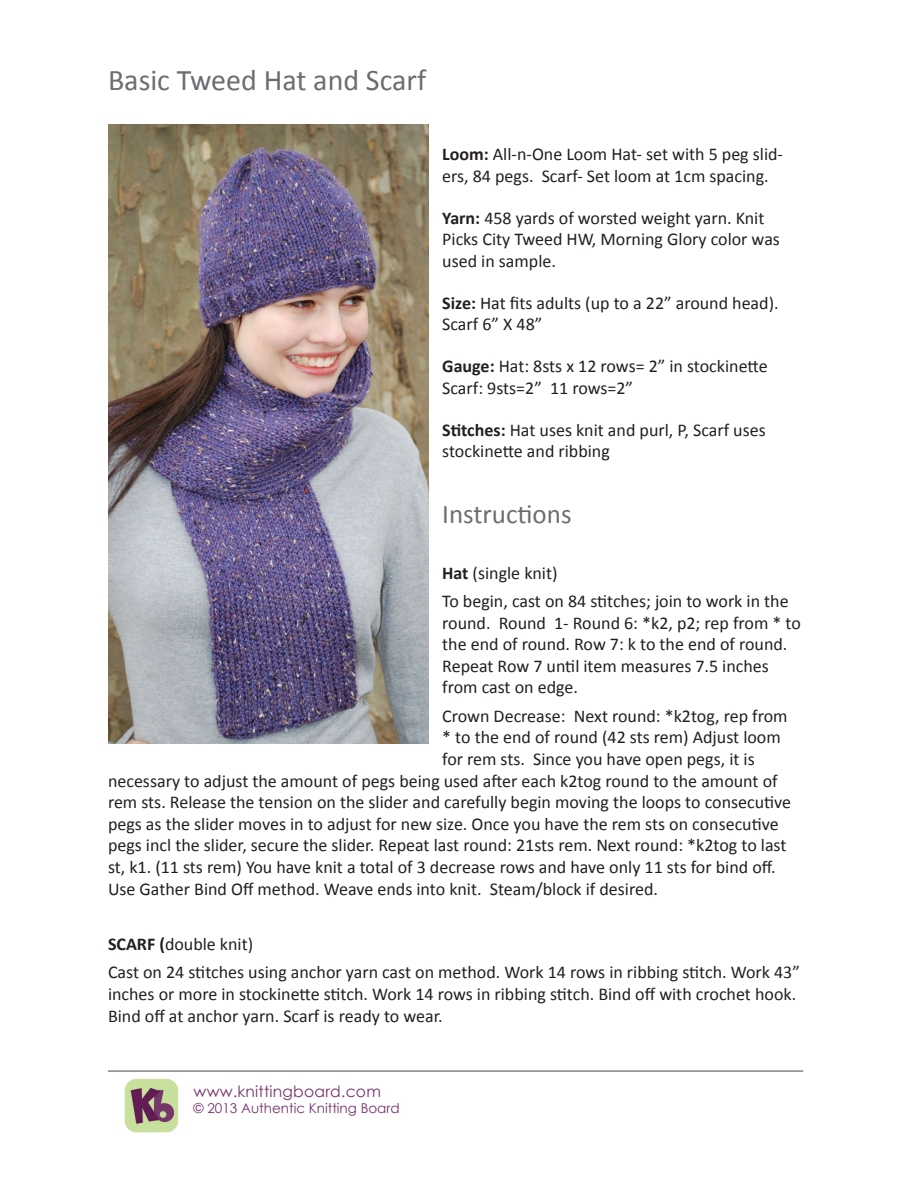
<style>
.page{position:relative;width:918px;height:1188px;background:#fff}
.page>*{position:absolute;margin:0;border:0;box-sizing:border-box;transform-origin:0 0}
.t1{font:30px "Calibri";color:#6c6d70}
.t2{font:27px "Calibri";color:#6c6d70}
.t3{font:18px/21.6px "Calibri";color:#231f20}
.t4{font:15.6px "Century Gothic";letter-spacing:.015em;color:#76316e}
.t5{font:13.5px "Century Gothic";color:#76316e}
.s1{font-weight:700}
</style>
<div class="page">
<img style="left:124px;top:1078px;width:55px;height:55px">
<hr style="left:108px;top:1070px;width:695px;height:2px;background:#808285">
<img style="left:108px;top:125px;width:321px;height:618px">
<h1 class="t1" style="left:108px;top:61px;width:320px">Basic Tweed Hat and Scarf</h1>
<p class="t3" style="left:442px;top:143px;width:342px"><span class="s1">Loom:</span> All-n-One Loom Hat- set with 5 peg slid&shy;ers, 84 pegs. Scarf- Set loom at 1cm spacing.</p>
<p class="t3" style="left:442px;top:207px;width:339px"><span class="s1">Yarn:</span> 458 yards of worsted weight yarn. Knit<br>Picks City Tweed HW, Morning Glory color was used in sample.</p>
<p class="t3" style="left:442px;top:292px;width:338px"><span class="s1">Size:</span> Hat fits adults (up to a 22” around head).<br>Scarf 6” X 48”</p>
<p class="t3" style="left:442px;top:355px;width:327px"><span class="s1">Gauge:</span> Hat: 8sts x 12 rows= 2” in stockinette<br>Scarf: 9sts=2” 11 rows=2”</p>
<p class="t3" style="left:442px;top:419px;width:325px"><span class="s1">Stitches:</span> Hat uses knit and purl, P, Scarf uses stockinette and ribbing</p>
<h2 class="t2" style="left:442px;top:497px;width:131px">Instructions</h2>
<p class="t3" style="left:442px;top:559px;width:348px;line-height:28.3px"><span class="s1">Hat</span> (single knit)<br>To begin, cast on 84 stitches; join to work in the</p>
<p class="t3" style="left:442px;top:612px;width:360px">round. Round 1- Round 6: *k2, p2; rep from * to the end of round. Row 7: k to the end of round.<br>Repeat Row 7 until item measures 7.5 inches from cast on edge.</p>
<p class="t3" style="left:442px;top:705px;width:347px">Crown Decrease: Next round: *k2tog, rep from</p>
<p class="t3" style="left:442px;top:727px;width:340px">* to the end of round (42 sts rem) Adjust loom</p>
<p class="t3" style="left:442px;top:748px;width:314px">for rem sts. Since you have open pegs, it is</p>
<p class="t3" style="left:108px;top:770px;width:671px">necessary to adjust the amount of pegs being used after each k2tog round to the amount of</p>
<p class="t3" style="left:108px;top:791px;width:685px">rem sts. Release the tension on the slider and carefully begin moving the loops to consecutive</p>
<p class="t3" style="left:108px;top:813px;width:672px">pegs as the slider moves in to adjust for new size. Once you have the rem sts on consecutive</p>
<p class="t3" style="left:108px;top:835px;width:680px">pegs incl the slider, secure the slider. Repeat last round: 21sts rem. Next round: *k2tog to last</p>
<p class="t3" style="left:108px;top:856px;width:669px">st, k1. (11 sts rem) You have knit a total of 3 decrease rows and have only 11 sts for bind off.</p>
<p class="t3" style="left:108px;top:878px;width:552px">Use Gather Bind Off method. Weave ends into knit. Steam/block if desired.</p>
<p class="t3" style="left:108px;top:930px;width:693px;line-height:28.3px"><span class="s1">SCARF (</span>double knit)<br>Cast on 24 stitches using anchor yarn cast on method. Work 14 rows in ribbing stitch. Work 43”</p>
<p class="t3" style="left:108px;top:983px;width:690px">inches or more in stockinette stitch. Work 14 rows in ribbing stitch. Bind off with crochet hook.<br>Bind off at anchor yarn. Scarf is ready to wear.</p>
<p class="t4" style="left:194px;top:1080px;width:189px">www.knittingboard.com</p>
<p class="t5" style="left:194px;top:1099px;width:208px">© 2013 Authentic Knitting Board</p>
</div>
